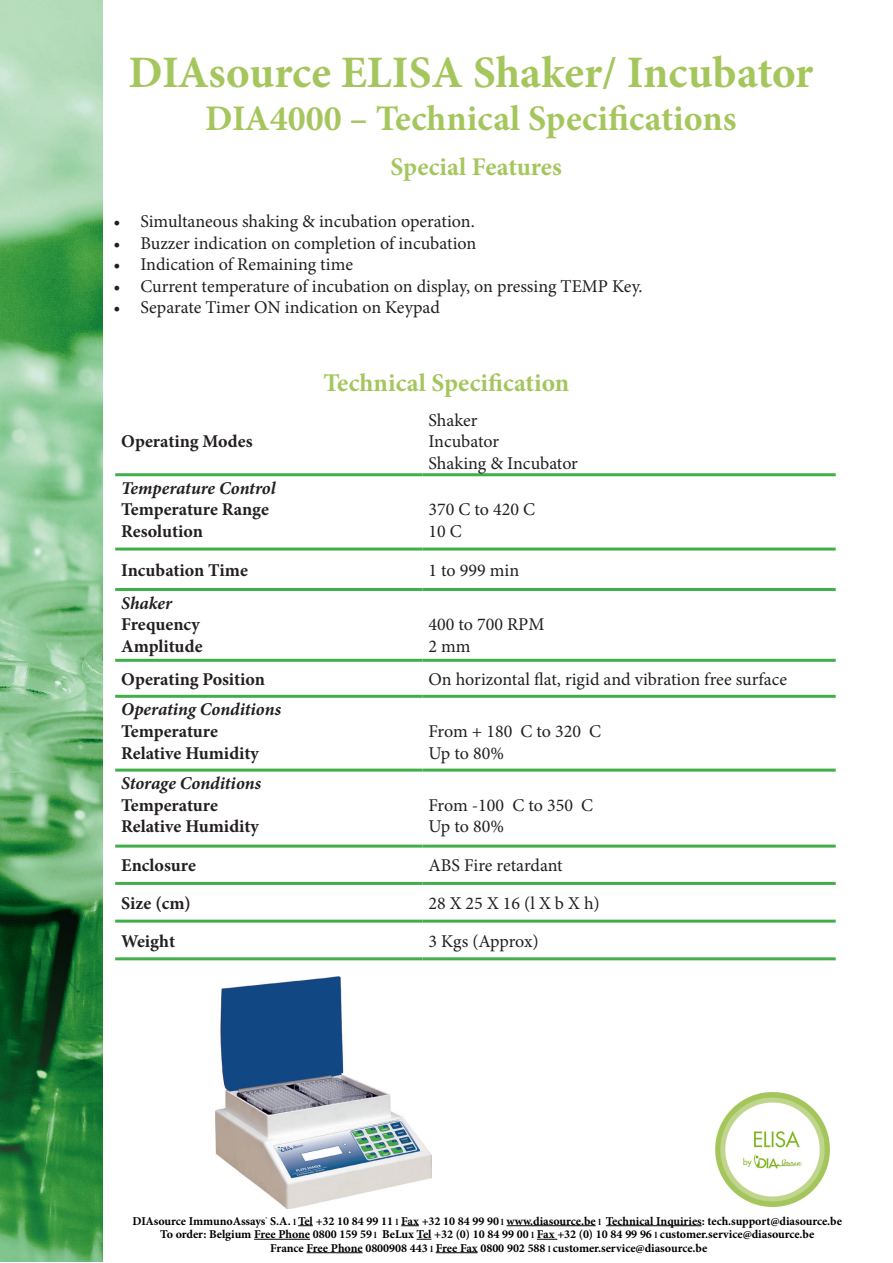
<style>
.page{position:relative;width:893px;height:1263px;background:#fff}
.page>*{position:absolute;margin:0;border:0;box-sizing:border-box;transform-origin:0 0}
.t1{font:700 45px "Minion Pro";color:#a5c65d}
.t2{font:700 36px "Minion Pro";color:#a5c65d}
.t3{font:700 25.5px "Minion Pro";color:#a5c65d}
.t4{font:18px "Minion Pro";color:#231f20}
.t5{font:700 18px "Minion Pro";letter-spacing:-.005em;color:#231f20}
.t6{font:italic 700 18px "Minion Pro";letter-spacing:-.005em;color:#231f20}
.Body_text{font:700 12px "Minion Pro";letter-spacing:-.005em;color:#000}
.s1{font-size:9px}
</style>
<div class="page">
<img style="left:0;top:0;width:103px;height:1261px">
<hr style="left:115px;top:473px;width:307px;height:3px;background:#40ae49">
<hr style="left:422px;top:473px;width:414px;height:3px;background:#40ae49">
<hr style="left:115px;top:548px;width:307px;height:3px;background:#40ae49">
<hr style="left:422px;top:548px;width:414px;height:3px;background:#40ae49">
<hr style="left:115px;top:588px;width:307px;height:3px;background:#40ae49">
<hr style="left:422px;top:588px;width:414px;height:3px;background:#40ae49">
<hr style="left:115px;top:659px;width:307px;height:3px;background:#40ae49">
<hr style="left:422px;top:659px;width:414px;height:3px;background:#40ae49">
<hr style="left:115px;top:695px;width:307px;height:3px;background:#40ae49">
<hr style="left:422px;top:695px;width:414px;height:3px;background:#40ae49">
<hr style="left:115px;top:769px;width:307px;height:3px;background:#40ae49">
<hr style="left:422px;top:769px;width:414px;height:3px;background:#40ae49">
<hr style="left:115px;top:845px;width:307px;height:3px;background:#40ae49">
<hr style="left:422px;top:845px;width:414px;height:3px;background:#40ae49">
<hr style="left:115px;top:882px;width:307px;height:3px;background:#40ae49">
<hr style="left:422px;top:882px;width:414px;height:3px;background:#40ae49">
<hr style="left:115px;top:920px;width:307px;height:3px;background:#40ae49">
<hr style="left:422px;top:920px;width:414px;height:3px;background:#40ae49">
<hr style="left:115px;top:957px;width:307px;height:3px;background:#40ae49">
<hr style="left:422px;top:957px;width:414px;height:3px;background:#40ae49">
<img style="left:215px;top:977px;width:217px;height:232px">
<svg style="left:298px;top:1225px;width:15px;height:1px"></svg>
<svg style="left:401px;top:1225px;width:18px;height:1px"></svg>
<hr style="left:507px;top:1225px;width:89px;height:1px;background:#000">
<hr style="left:606px;top:1225px;width:96px;height:1px;background:#000">
<hr style="left:254px;top:1239px;width:56px;height:1px;background:#000">
<svg style="left:417px;top:1239px;width:14px;height:1px"></svg>
<svg style="left:537px;top:1239px;width:20px;height:1px"></svg>
<hr style="left:307px;top:1252px;width:56px;height:1px;background:#000">
<hr style="left:436px;top:1252px;width:42px;height:1px;background:#000">
<img style="left:715px;top:1093px;width:114px;height:114px">
<p class="t1" style="left:128px;top:41px;width:686px">DIAsource ELISA Shaker/ Incubator</p>
<p class="t2" style="left:205px;top:93px;width:533px">DIA4000 – Technical Specifications</p>
<p class="t3" style="left:391px;top:149px;width:173px">Special Features</p>
<p class="t4" style="left:113px;top:209px;width:363px">• Simultaneous shaking &amp; incubation operation.</p>
<p class="t4" style="left:113px;top:231px;width:364px">• Buzzer indication on completion of incubation</p>
<p class="t4" style="left:113px;top:252px;width:241px">• Indication of Remaining time</p>
<p class="t4" style="left:113px;top:274px;width:531px">• Current temperature of incubation on display, on pressing TEMP Key.</p>
<p class="t4" style="left:113px;top:296px;width:328px">• Separate Timer ON indication on Keypad</p>
<p class="t5" style="left:121px;top:429px;width:133px">Operating Modes</p>
<p class="t6" style="left:121px;top:475px;width:156px">Temperature Control</p>
<p class="t5" style="left:121px;top:497px;width:149px">Temperature Range</p>
<p class="t5" style="left:121px;top:519px;width:83px">Resolution</p>
<p class="t3" style="left:324px;top:365px;width:247px">Technical Specification</p>
<p class="t4" style="left:428px;top:408px;width:51px">Shaker</p>
<p class="t4" style="left:428px;top:429px;width:72px">Incubator</p>
<p class="t4" style="left:428px;top:451px;width:151px">Shaking &amp; Incubator</p>
<p class="t4" style="left:428px;top:498px;width:108px">370 C to 420 C</p>
<p class="t4" style="left:428px;top:519px;width:35px">10 C</p>
<p class="t5" style="left:121px;top:557px;width:128px">Incubation Time</p>
<p class="t4" style="left:428px;top:558px;width:92px">1 to 999 min</p>
<p class="t6" style="left:121px;top:590px;width:52px">Shaker</p>
<p class="t5" style="left:121px;top:612px;width:80px">Frequency</p>
<p class="t5" style="left:121px;top:633px;width:83px">Amplitude</p>
<p class="t4" style="left:428px;top:612px;width:118px">400 to 700 RPM</p>
<p class="t4" style="left:428px;top:634px;width:44px">2 mm</p>
<p class="t5" style="left:121px;top:666px;width:145px">Operating Position</p>
<p class="t4" style="left:428px;top:667px;width:360px">On horizontal flat, rigid and vibration free surface</p>
<p class="t6" style="left:121px;top:697px;width:162px">Operating Conditions</p>
<p class="t5" style="left:121px;top:718px;width:98px">Temperature</p>
<p class="t5" style="left:121px;top:740px;width:139px">Relative Humidity</p>
<p class="t4" style="left:428px;top:719px;width:174px">From + 180 C to 320 C</p>
<p class="t4" style="left:428px;top:741px;width:77px">Up to 80%</p>
<p class="t6" style="left:121px;top:771px;width:142px">Storage Conditions</p>
<p class="t5" style="left:121px;top:792px;width:98px">Temperature</p>
<p class="t5" style="left:121px;top:814px;width:139px">Relative Humidity</p>
<p class="t4" style="left:428px;top:793px;width:166px">From -100 C to 350 C</p>
<p class="t4" style="left:428px;top:815px;width:77px">Up to 80%</p>
<p class="t5" style="left:121px;top:853px;width:76px">Enclosure</p>
<p class="t4" style="left:428px;top:853px;width:136px">ABS Fire retardant</p>
<p class="t5" style="left:121px;top:890px;width:71px">Size (cm)</p>
<p class="t4" style="left:428px;top:891px;width:173px">28 X 25 X 16 (l X b X h)</p>
<p class="t5" style="left:121px;top:928px;width:55px">Weight</p>
<p class="t4" style="left:428px;top:929px;width:112px">3 Kgs (Approx)</p>
<p class="Body_text" style="left:133px;top:1212px;width:711px">DIAsource ImmunoAssays<sup>®</sup> S.A. <span class="s1">l</span> Tel +32 10 84 99 11 <span class="s1">l</span> Fax +32 10 84 99 90 <span class="s1">l</span> www.diasource.be <span class="s1">l</span> Technical Inquiries: tech.support@diasource.be</p>
<p class="Body_text" style="left:160px;top:1226px;width:655px">To order: Belgium Free Phone 0800 159 59 <span class="s1">l</span> BeLux Tel +32 (0) 10 84 99 00 <span class="s1">l</span> Fax +32 (0) 10 84 99 96 <span class="s1">l</span> customer.service@diasource.be</p>
<p class="Body_text" style="left:270px;top:1239px;width:439px">France Free Phone 0800908 443 <span class="s1">l</span> Free Fax 0800 902 588 <span class="s1">l</span> customer.service@diasource.be</p>
</div>
